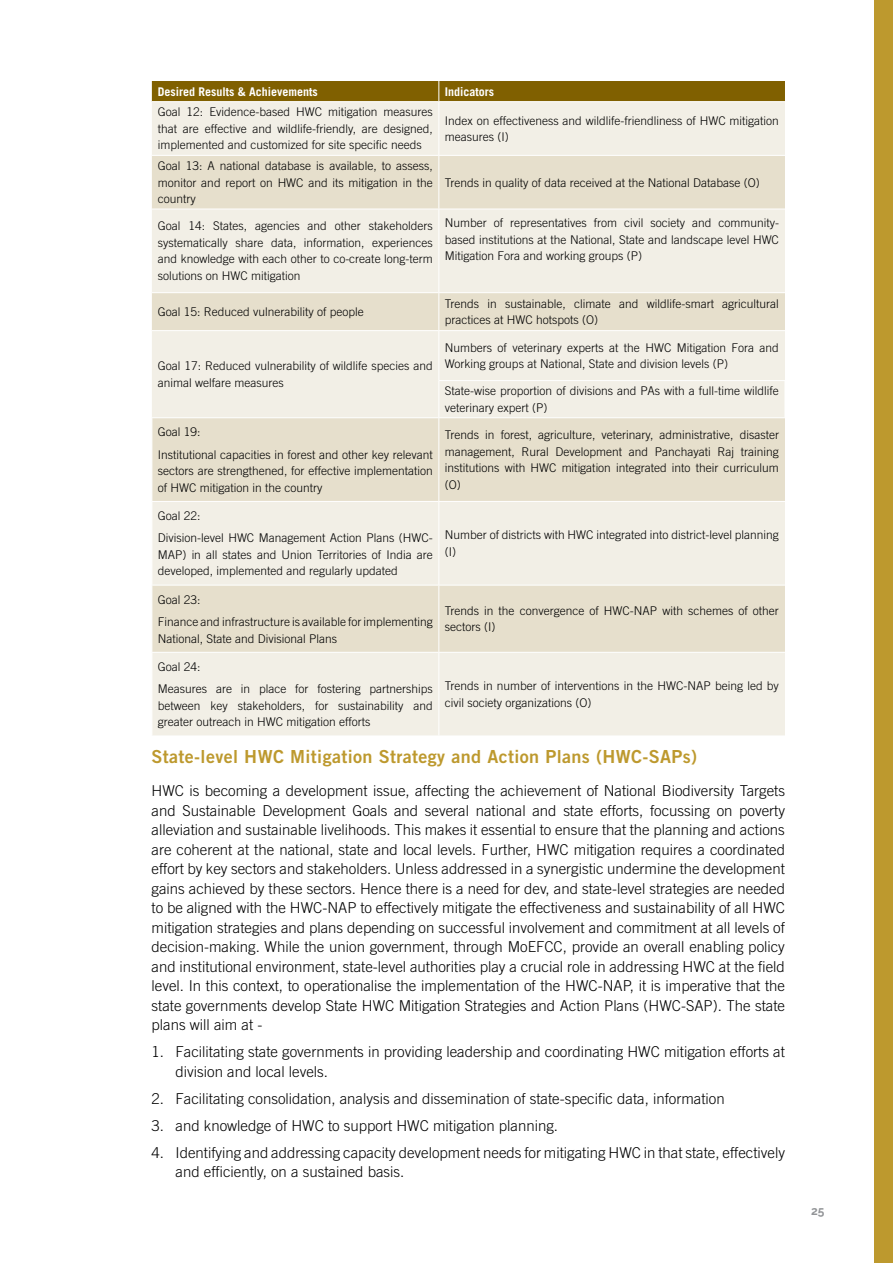
<style>
.page{position:relative;width:893px;height:1263px;background:#fff}
.page>*{position:absolute;margin:0;border:0;box-sizing:border-box;transform-origin:0 0}
.t1{font:18px "Trade Gothic LT Std Bd 2";letter-spacing:.02em;color:#bd992e}
.t2{font:300 15px/19.5px "Trade Gothic LT Std";color:#000}
.t3{font:300 12px/16.5px "Trade Gothic LT Std";color:#000}
.t4{font:700 12px "Trade Gothic LT Std";color:#fff}
.t5{font:700 12px "Raleway";color:#939598}
</style>
<div class="page">
<div style="left:874px;top:0;width:19px;height:1263px;background:#bd992e"></div>
<div style="left:152px;top:102px;width:633px;height:633px;background:#f2efe6"></div>
<svg style="left:152px;top:156px;width:633px;height:496px;background:#ece7d9"></svg>
<hr style="left:152px;top:155px;width:287px;height:1px;background:#fff">
<hr style="left:439px;top:155px;width:346px;height:1px;background:#fff">
<hr style="left:152px;top:209px;width:287px;height:1px;background:#fff">
<hr style="left:439px;top:209px;width:346px;height:1px;background:#fff">
<hr style="left:152px;top:292px;width:287px;height:1px;background:#fff">
<hr style="left:439px;top:292px;width:346px;height:1px;background:#fff">
<hr style="left:152px;top:330px;width:287px;height:1px;background:#fff">
<hr style="left:439px;top:330px;width:346px;height:1px;background:#fff">
<hr style="left:438px;top:380px;width:347px;height:1px;background:#fff">
<hr style="left:152px;top:418px;width:1px;height:83px;background:#fff">
<hr style="left:152px;top:417px;width:287px;height:1px;background:#fff">
<hr style="left:439px;top:417px;width:346px;height:1px;background:#fff">
<hr style="left:152px;top:502px;width:1px;height:83px;background:#fff">
<hr style="left:152px;top:501px;width:287px;height:1px;background:#fff">
<hr style="left:439px;top:501px;width:346px;height:1px;background:#fff">
<hr style="left:152px;top:653px;width:1px;height:82px;background:#fff">
<hr style="left:152px;top:585px;width:1px;height:67px;background:#fff">
<hr style="left:152px;top:585px;width:287px;height:1px;background:#fff">
<hr style="left:152px;top:652px;width:287px;height:1px;background:#fff">
<hr style="left:439px;top:585px;width:346px;height:1px;background:#fff">
<hr style="left:439px;top:652px;width:346px;height:1px;background:#fff">
<div style="left:152px;top:81px;width:633px;height:21px;background:#806000"></div>
<hr style="left:438px;top:102px;width:1px;height:53px;background:#fff">
<hr style="left:438px;top:156px;width:1px;height:53px;background:#fff">
<hr style="left:438px;top:209px;width:1px;height:83px;background:#fff">
<hr style="left:438px;top:293px;width:1px;height:37px;background:#fff">
<hr style="left:438px;top:331px;width:1px;height:49px;background:#fff">
<hr style="left:438px;top:381px;width:1px;height:36px;background:#fff">
<hr style="left:438px;top:418px;width:1px;height:83px;background:#fff">
<hr style="left:438px;top:502px;width:1px;height:83px;background:#fff">
<hr style="left:438px;top:585px;width:1px;height:67px;background:#fff">
<hr style="left:438px;top:653px;width:1px;height:82px;background:#fff">
<p class="t4" style="left:158px;top:84px;width:162px">Desired Results &amp; Achievements</p>
<p class="t4" style="left:445px;top:84px;width:51px">Indicators</p>
<p class="t3" style="left:158px;top:104px;width:276px;text-align:justify">Goal 12: Evidence-based HWC mitigation measures that are effective and wildlife-friendly, are designed, implemented and customized for site specific needs</p>
<p class="t3" style="left:445px;top:112px;width:336px">Index on effectiveness and wildlife-friendliness of HWC mitigation measures (I)</p>
<p class="t3" style="left:158px;top:157px;width:276px;text-align:justify">Goal 13: A national database is available, to assess, monitor and report on HWC and its mitigation in the country</p>
<p class="t3" style="left:445px;top:174px;width:316px">Trends in quality of data received at the National Database (O)</p>
<p class="t3" style="left:158px;top:218px;width:276px;text-align:justify">Goal 14: States, agencies and other stakeholders systematically share data, information, experiences and knowledge with each other to co-create long-term solutions on HWC mitigation</p>
<p class="t3" style="left:445px;top:215px;width:336px;text-align:justify">Number of representatives from civil society and community&shy;based institutions at the National, State and landscape level HWC Mitigation Fora and working groups (P)</p>
<p class="t3" style="left:158px;top:303px;width:208px">Goal 15: Reduced vulnerability of people</p>
<p class="t3" style="left:445px;top:295px;width:336px">Trends in sustainable, climate and wildlife-smart agricultural practices at HWC hotspots (O)</p>
<p class="t3" style="left:158px;top:358px;width:276px">Goal 17: Reduced vulnerability of wildlife species and animal welfare measures</p>
<p class="t3" style="left:445px;top:339px;width:336px">Numbers of veterinary experts at the HWC Mitigation Fora and<br>Working groups at National, State and division levels (P)</p>
<p class="t3" style="left:445px;top:383px;width:336px">State-wise proportion of divisions and PAs with a full-time wildlife veterinary expert (P)</p>
<p class="t3" style="left:158px;top:420px;width:276px;line-height:22.5px">Goal 19:<br>Institutional capacities in forest and other key relevant</p>
<p class="t3" style="left:158px;top:462px;width:276px">sectors are strengthened, for effective implementation of HWC mitigation in the country</p>
<p class="t3" style="left:158px;top:504px;width:276px;line-height:22.5px">Goal 22:<br>Division-level HWC Management Action Plans (HWC-</p>
<p class="t3" style="left:158px;top:546px;width:276px">MAP) in all states and Union Territories of India are developed, implemented and regularly updated</p>
<p class="t3" style="left:158px;top:588px;width:276px;line-height:22.5px">Goal 23:<br>Finance and infrastructure is available for implementing</p>
<p class="t3" style="left:158px;top:630px;width:181px">National, State and Divisional Plans</p>
<p class="t3" style="left:158px;top:655px;width:276px;line-height:22.5px">Goal 24:<br>Measures are in place for fostering partnerships</p>
<p class="t3" style="left:158px;top:697px;width:276px">between key stakeholders, for sustainability and greater outreach in HWC mitigation efforts</p>
<p class="t3" style="left:445px;top:426px;width:336px;text-align:justify">Trends in forest, agriculture, veterinary, administrative, disaster management, Rural Development and Panchayati Raj training institutions with HWC mitigation integrated into their curriculum (O)</p>
<p class="t3" style="left:445px;top:527px;width:336px">Number of districts with HWC integrated into district-level planning (I)</p>
<p class="t3" style="left:445px;top:602px;width:336px">Trends in the convergence of HWC-NAP with schemes of other sectors (I)</p>
<p class="t3" style="left:445px;top:677px;width:336px">Trends in number of interventions in the HWC-NAP being led by civil society organizations (O)</p>
<h1 class="t1" style="left:152px;top:746px;width:547px">State-level HWC Mitigation Strategy and Action Plans (HWC-SAPs)</h1>
<p class="t2" style="left:152px;top:781px;width:635px;text-align:justify">HWC is becoming a development issue, affecting the achievement of National Biodiversity Targets and Sustainable Development Goals and several national and state efforts, focussing on poverty alleviation and sustainable livelihoods. This makes it essential to ensure that the planning and actions are coherent at the national, state and local levels. Further, HWC mitigation requires a coordinated effort by key sectors and stakeholders. Unless addressed in a synergistic undermine the development gains achieved by these sectors. Hence there is a need for dev, and state-level strategies are needed to be aligned with the HWC-NAP to effectively mitigate the effectiveness and sustainability of all HWC mitigation strategies and plans depending on successful involvement and commitment at all levels of decision-making. While the union government, through MoEFCC, provide an overall enabling policy and institutional environment, state-level authorities play a crucial role in addressing HWC at the field level. In this context, to operationalise the implementation of the HWC-NAP, it is imperative that the state governments develop State HWC Mitigation Strategies and Action Plans (HWC-SAP). The state plans will aim at -</p>
<p class="t2" style="left:176px;top:1042px;width:611px;text-indent:-24px">1. Facilitating state governments in providing leadership and coordinating HWC mitigation efforts at division and local levels.</p>
<p class="t2" style="left:152px;top:1088px;width:575px">2. Facilitating consolidation, analysis and dissemination of state-specific data, information</p>
<p class="t2" style="left:152px;top:1115px;width:408px">3. and knowledge of HWC to support HWC mitigation planning.</p>
<p class="t2" style="left:176px;top:1142px;width:611px;text-indent:-24px">4. Identifying and addressing capacity development needs for mitigating HWC in that state, effectively and efficiently, on a sustained basis.</p>
<p class="t5" style="left:811px;top:1204px;width:15px">25</p>
</div>
